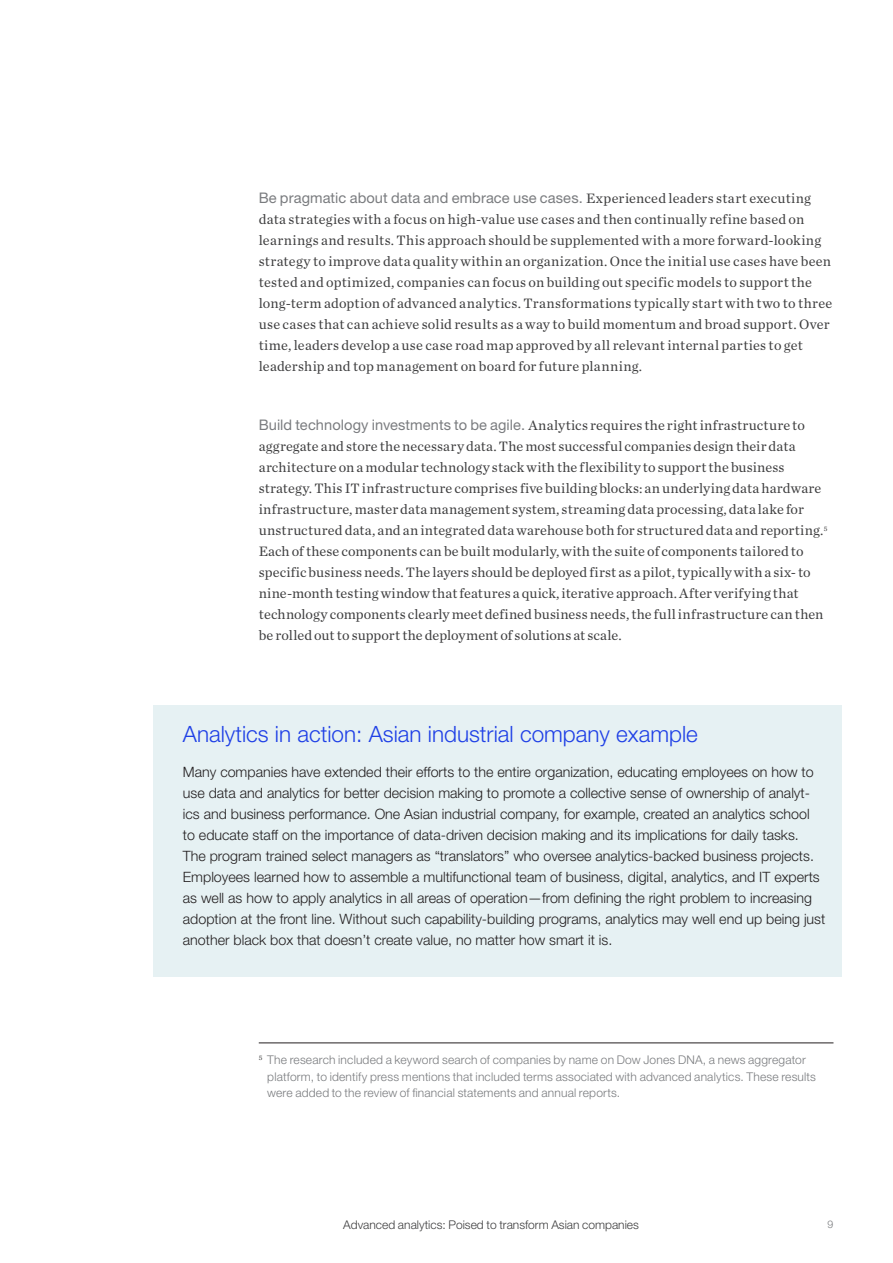
<style>
.page{position:relative;width:893px;height:1263px;background:#fff}
.page>*{position:absolute;margin:0;border:0;box-sizing:border-box;transform-origin:0 0}
.t1{font:300 22.5px "Helvetica Neue LT Std";color:#1f40e6}
.Heading_-_Level_3{font:14.7px "Helvetica Neue LT Std";letter-spacing:.01em;color:#7a7c7f}
.Heading_-_Level_3-2{font:14.25px/21px "Chronicle Text G1";letter-spacing:.01em;color:#3e3e3f}
.t2{font:300 14.25px/21px "Helvetica Neue LT Std";color:#231f20}
.Footnote_Rule_Above{font:300 12px/16.5px "Helvetica Neue LT Std";letter-spacing:.015em;color:#7a7c7f}
.t3{font:300 12px "Helvetica Neue LT Std";color:#3e3e3f}
.t4{font:300 10.5px "Helvetica Neue LT Std";color:#7a7c7f}
.s1{font-family:"Chronicle Text G1";font-size:14.25px;color:#3e3e3f}
.s2{font-family:"Helvetica Neue LT Std";font-size:14.7px;color:#7a7c7f}
</style>
<div class="page">
<div style="left:153px;top:705px;width:688px;height:271px;background:#e6f1f3"></div>
<hr style="left:259px;top:1043px;width:574px;height:1px;background:#231f20">
<h4 class="Heading_-_Level_3" style="left:259px;top:189px;width:554px">Be pragmatic about data and embrace use cases. <span class="s1">Experienced leaders start executing</span></h4>
<h4 class="Heading_-_Level_3-2" style="left:259px;top:208px;width:575px">data strategies with a focus on high-value use cases and then continually refine based on learnings and results. This approach should be supplemented with a more forward-looking strategy to improve data quality within an organization. Once the initial use cases have been tested and optimized, companies can focus on building out specific models to support the long-term adoption of advanced analytics. Transformations typically start with two to three use cases that can achieve solid results as a way to build momentum and broad support. Over time, leaders develop a use case road map approved by all relevant internal parties to get leadership and top management on board for future planning.</h4>
<h4 class="Heading_-_Level_3-2" style="left:259px;top:414px;width:570px"><span class="s2">Build technology investments to be agile.</span> Analytics requires the right infrastructure to aggregate and store the necessary data. The most successful companies design their data architecture on a modular technology stack with the flexibility to support the business strategy. This IT infrastructure comprises five building blocks: an underlying data hardware infrastructure, master data management system, streaming data processing, data lake for unstructured data, and an integrated data warehouse both for structured data and reporting.<sup>5<br></sup>Each of these components can be built modularly, with the suite of components tailored to specific business needs. The layers should be deployed first as a pilot, typically with a six- to nine-month testing window that features a quick, iterative approach. After verifying that technology components clearly meet defined business needs, the full infrastructure can then be rolled out to support the deployment of solutions at scale.</h4>
<p class="t1" style="left:183px;top:720px;width:517px">Analytics in action: Asian industrial company example</p>
<p class="t2" style="left:183px;top:761px;width:644px">Many companies have extended their efforts to the entire organization, educating employees on how to use data and analytics for better decision making to promote a collective sense of ownership of analyt&shy;ics and business performance. One Asian industrial company, for example, created an analytics school to educate staff on the importance of data-driven decision making and its implications for daily tasks.<br>The program trained select managers as “translators” who oversee analytics-backed business projects.<br>Employees learned how to assemble a multifunctional team of business, digital, analytics, and IT experts as well as how to apply analytics in all areas of operation—from defining the right problem to increasing adoption at the front line. Without such capability-building programs, analytics may well end up being just another black box that doesn’t create value, no matter how smart it is.</p>
<p class="Footnote_Rule_Above" style="left:267px;top:1051px;width:550px;text-indent:-9px"><sup>5</sup> The research included a keyword search of companies by name on Dow Jones DNA, a news aggregator platform, to identify press mentions that included terms associated with advanced analytics. These results were added to the review of financial statements and annual reports.</p>
<p class="t3" style="left:343px;top:1217px;width:297px">Advanced analytics: Poised to transform Asian companies</p>
<p class="t4" style="left:828px;top:1218px;width:7px">9</p>
</div>
